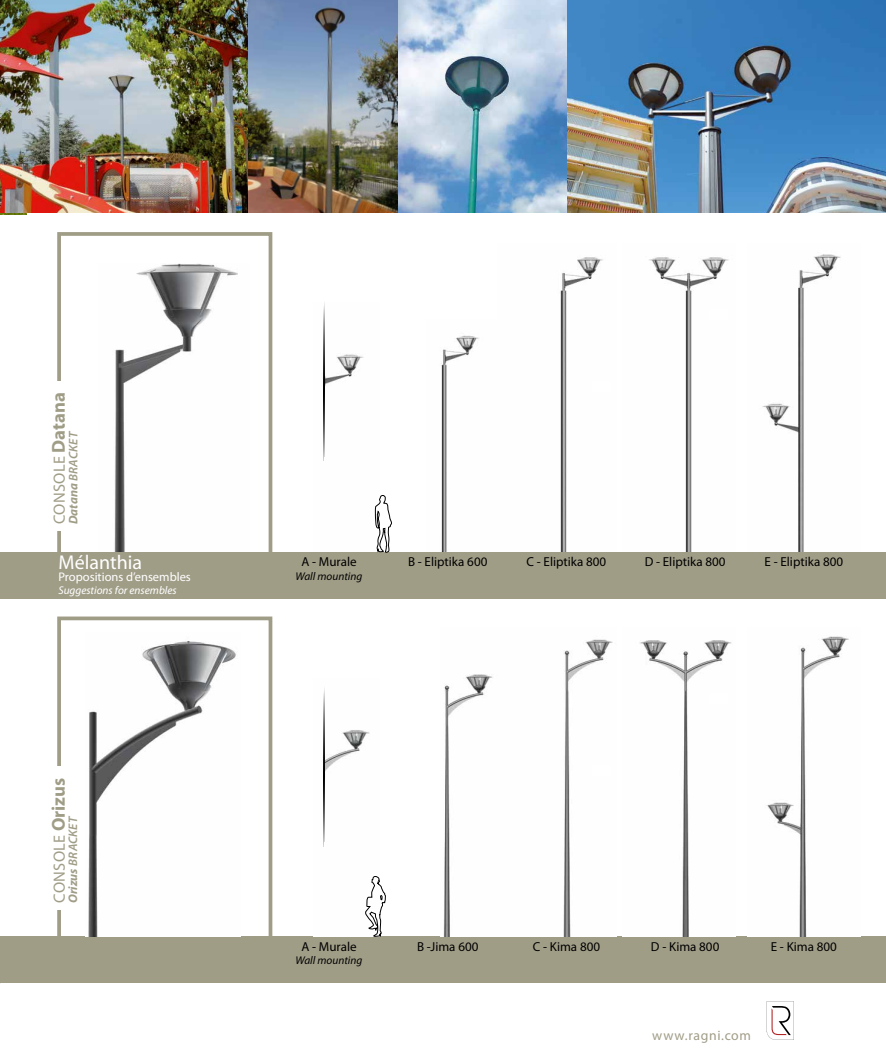
<style>
.page{position:relative;width:886px;height:1063px;background:#fff}
.page>*{position:absolute;margin:0;border:0;box-sizing:border-box;transform-origin:0 0}
.t1{font:20px "Myriad Pro";color:#fff}
.t2{font:16.25px "Myriad Pro";letter-spacing:.02em;color:#a09d87}
.t3{font:13.75px "Myriad Pro";letter-spacing:.045em;color:#a09d87}
.t4{font:13px "Myriad Pro";color:#000}
.t5{font:italic 600 12.5px "Myriad Pro";letter-spacing:.025em;color:#a09d87}
.t6{font:12.5px "Myriad Pro";color:#fff}
.t7{font:italic 11.25px "Myriad Pro";color:#000}
.t8{font:italic 11.25px "Myriad Pro";color:#fff}
.s1{font-weight:700;font-size:18.75px}
.s2{font-weight:700}
</style>
<div class="page">
<div style="left:57px;top:232px;width:215px;height:324px;border:4px solid #a09d87"></div>
<div style="left:57px;top:617px;width:215px;height:326px;border:4px solid #a09d87"></div>
<div style="left:0;top:936px;width:886px;height:47px;background:#a09d87"></div>
<div style="left:0;top:552px;width:886px;height:47px;background:#a09d87"></div>
<div style="left:51px;top:381px;width:46px;height:150px;background:#fff"></div>
<div style="left:51px;top:767px;width:45px;height:143px;background:#fff"></div>
<svg style="left:766px;top:1001px;width:28px;height:39px"></svg>
<img style="left:566px;top:0;width:320px;height:213px">
<img style="left:766px;top:636px;width:83px;height:300px">
<img style="left:762px;top:254px;width:79px;height:298px">
<img style="left:325px;top:730px;width:45px;height:42px">
<img style="left:325px;top:354px;width:39px;height:32px">
<img style="left:563px;top:639px;width:50px;height:297px">
<img style="left:560px;top:257px;width:43px;height:295px">
<img style="left:639px;top:640px;width:93px;height:296px">
<img style="left:649px;top:257px;width:80px;height:295px">
<hr style="left:323px;top:685px;width:2px;height:157px;background:#000;opacity:.55">
<hr style="left:322px;top:690px;width:3px;height:157px;background:#000;opacity:.55">
<hr style="left:323px;top:300px;width:2px;height:157px;background:#000;opacity:.55">
<hr style="left:322px;top:304px;width:3px;height:157px;background:#000;opacity:.55">
<div style="left:593px;top:766px;width:18px;height:10px;background:#fff"></div>
<div style="left:593px;top:381px;width:18px;height:11px;background:#fff"></div>
<div style="left:709px;top:694px;width:19px;height:10px;background:#fff"></div>
<div style="left:709px;top:309px;width:19px;height:10px;background:#fff"></div>
<img style="left:443px;top:674px;width:50px;height:262px">
<img style="left:441px;top:335px;width:38px;height:217px">
<img style="left:98px;top:264px;width:151px;height:288px">
<img style="left:88px;top:641px;width:148px;height:295px">
<img style="left:0;top:0;width:566px;height:213px">
<svg style="left:374px;top:495px;width:18px;height:58px"></svg>
<svg style="left:365px;top:876px;width:21px;height:60px"></svg>
<p class="t2" style="left:49px;top:524px;width:134px;rotate:-90deg">CONSOLE <span class="s1">Datana</span></p>
<p class="t5" style="left:65px;top:524px;width:95px;rotate:-90deg"><span class="s2">Datana</span> BRACKET</p>
<h1 class="t1" style="left:58px;top:550px;width:85px">Mélanthia</h1>
<p class="t6" style="left:58px;top:569px;width:134px">Propositions d’ensembles</p>
<p class="t8" style="left:58px;top:583px;width:120px">Suggestions for ensembles</p>
<p class="t2" style="left:49px;top:903px;width:127px;rotate:-90deg">CONSOLE <span class="s1">Orizus</span></p>
<p class="t5" style="left:65px;top:903px;width:89px;rotate:-90deg"><span class="s2">Orizus</span> BRACKET</p>
<p class="t4" style="left:301px;top:554px;width:57px">A - Murale</p>
<p class="t7" style="left:295px;top:569px;width:68px">Wall mounting</p>
<p class="t4" style="left:408px;top:554px;width:81px">B - Eliptika 600</p>
<p class="t4" style="left:526px;top:554px;width:81px">C - Eliptika 800</p>
<p class="t4" style="left:645px;top:554px;width:82px">D - Eliptika 800</p>
<p class="t4" style="left:764px;top:554px;width:80px">E - Eliptika 800</p>
<p class="t4" style="left:301px;top:938px;width:57px">A - Murale</p>
<p class="t7" style="left:295px;top:953px;width:68px">Wall mounting</p>
<p class="t4" style="left:417px;top:938px;width:63px">B -Jima 600</p>
<p class="t4" style="left:533px;top:938px;width:69px">C - Kima 800</p>
<p class="t4" style="left:651px;top:938px;width:70px">D - Kima 800</p>
<p class="t4" style="left:771px;top:938px;width:68px">E - Kima 800</p>
<p class="t3" style="left:652px;top:1027px;width:100px">www.ragni.com</p>
</div>
